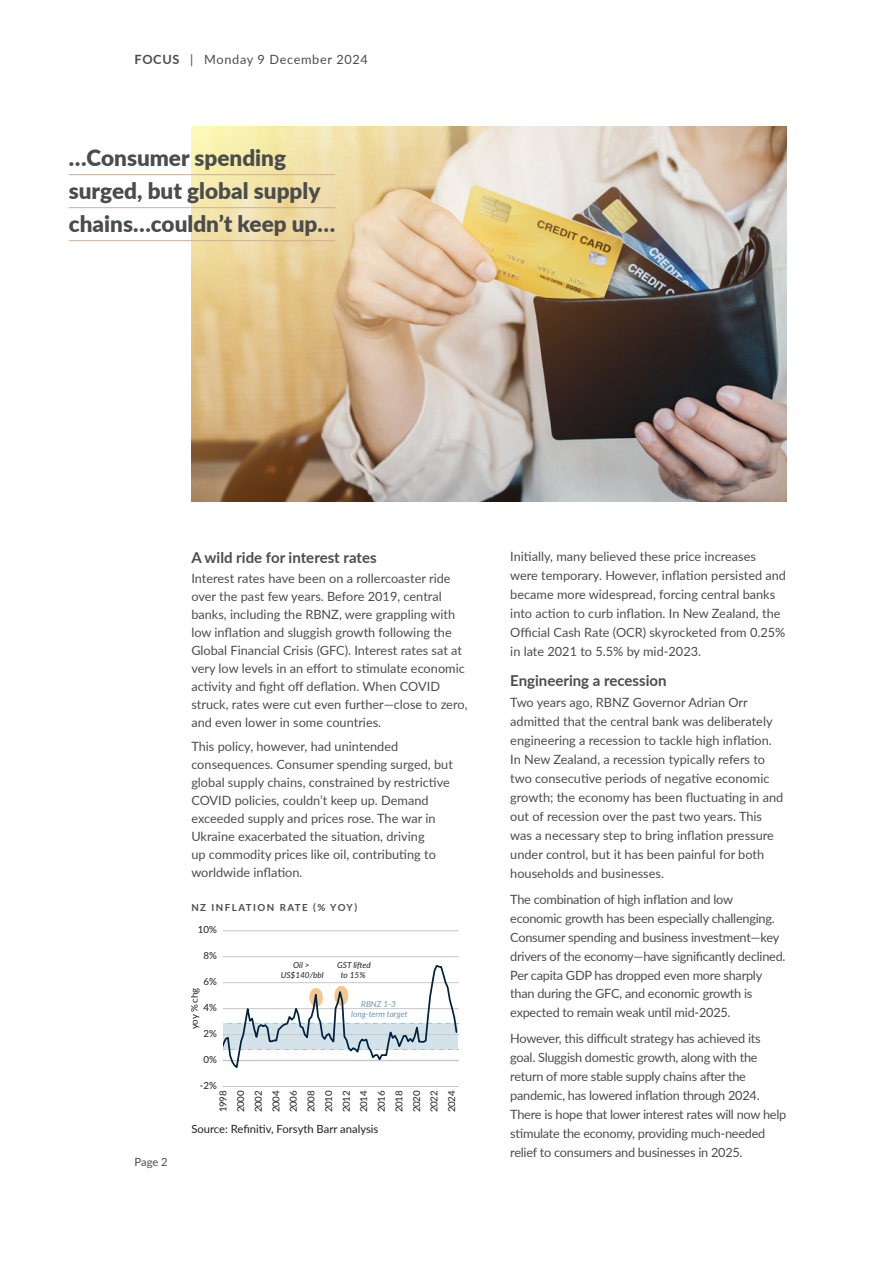
<style>
.page{position:relative;width:893px;height:1263px;background:#fff}
.page>*{position:absolute;margin:0;border:0;box-sizing:border-box;transform-origin:0 0}
.PullQuoteBlack{font:900 22.5px "Lato";color:#4b4c4d}
._03_FB_Sub_heading_med{font:700 15px "Lato";color:#4b4c4d}
._01_FB_Body_Copy{font:12.75px/18px "Lato";color:#4b4c4d}
._01_FB_Body_Copy-2{font:12.75px/19px "Lato";letter-spacing:-.02em;color:#4b4c4d}
._01_FB_Body_Copy-3{font:12.75px "Lato";letter-spacing:.05em;color:#4b4c4d}
.Footnotes{font:11.25px "Lato";color:#231f20}
.t1{font:11.25px "Lato";color:#4b4c4d}
._04_FB_Sub_caps_small{font:700 9.75px "Lato";letter-spacing:.15em;color:#4b4c4d}
.t2{font:9.75px "Lato";color:#231f20}
.t3{font:9.6px/17.5px "Lato";letter-spacing:-.025em;color:#231f20;text-align:justify}
.t4{font:italic 8.25px/9.9px "Lato";color:#231f20;text-align:center}
.t5{font:italic 8.25px/9.9px "Lato";color:#6e94ab;text-align:center}
.s1{font-weight:700}
</style>
<div class="page">
<hr style="left:223px;top:930px;width:235px;height:1px;background:#c7c8ca">
<hr style="left:223px;top:1086px;width:235px;height:1px;background:#c7c8ca">
<svg style="left:223px;top:956px;width:235px;height:112px"></svg>
<img style="left:191px;top:126px;width:596px;height:375px">
<hr style="left:69px;top:174px;width:266px;height:1px;background:#d1ae94">
<hr style="left:69px;top:207px;width:266px;height:1px;background:#d1ae94">
<hr style="left:69px;top:240px;width:266px;height:1px;background:#d1ae94">
<p class="_01_FB_Body_Copy-3" style="left:135px;top:51px;width:235px"><span class="s1">FOCUS</span> | Monday 9 December 2024</p>
<p class="PullQuoteBlack" style="left:69px;top:141px;width:219px">…Consumer spending</p>
<p class="PullQuoteBlack" style="left:69px;top:174px;width:253px">surged, but global supply</p>
<p class="PullQuoteBlack" style="left:69px;top:207px;width:268px">chains…couldn’t keep up…</p>
<p class="t1" style="left:135px;top:1153px;width:35px">Page 2</p>
<p class="_03_FB_Sub_heading_med" style="left:191px;top:546px;width:187px">A wild ride for interest rates</p>
<p class="_01_FB_Body_Copy" style="left:191px;top:569px;width:278px">Interest rates have been on a rollercoaster ride over the past few years. Before 2019, central banks, including the RBNZ, were grappling with low inflation and sluggish growth following the Global Financial Crisis (GFC). Interest rates sat at very low levels in an effort to stimulate economic activity and fight off deflation. When COVID struck, rates were cut even further—close to zero, and even lower in some countries.</p>
<p class="_01_FB_Body_Copy" style="left:191px;top:737px;width:263px">This policy, however, had unintended consequences. Consumer spending surged, but global supply chains, constrained by restrictive COVID policies, couldn’t keep up. Demand exceeded supply and prices rose. The war in Ukraine exacerbated the situation, driving<br>up commodity prices like oil, contributing to worldwide inflation.</p>
<p class="_04_FB_Sub_caps_small" style="left:191px;top:900px;width:167px">NZ INFLATION RATE (% YOY)</p>
<p class="t2" style="left:198px;top:923px;width:21px">10%</p>
<p class="t2" style="left:203px;top:949px;width:15px">8%</p>
<p class="t2" style="left:203px;top:975px;width:15px">6%</p>
<p class="t3" style="left:185px;top:1029px;width:43px;rotate:-90deg">yoy % chg</p>
<p class="t2" style="left:203px;top:1001px;width:15px">4%</p>
<p class="t2" style="left:203px;top:1027px;width:15px">2%</p>
<p class="t2" style="left:203px;top:1052px;width:15px">0%</p>
<p class="t4" style="left:281px;top:959px;width:44px">Oil &gt;<br>US$140/bbl</p>
<p class="t4" style="left:337px;top:959px;width:35px">GST lifted to 15%</p>
<p class="t5" style="left:351px;top:999px;width:58px">RBNZ 1-3 long-term target</p>
<p class="t2" style="left:200px;top:1078px;width:19px">-2%</p>
<p class="t3" style="left:214px;top:1112px;width:23px;rotate:-90deg">1998<br>2000<br>2002<br>2004<br>2006<br>2008<br>2010<br>2012<br>2014<br>2016<br>2018<br>2020<br>2022<br>2024</p>
<p class="Footnotes" style="left:191px;top:1121px;width:189px">Source: Refinitiv, Forsyth Barr analysis</p>
<p class="_01_FB_Body_Copy" style="left:510px;top:546px;width:277px;line-height:19px">Initially, many believed these price increases were temporary. However, inflation persisted and became more widespread, forcing central banks into action to curb inflation. In New Zealand, the Official Cash Rate (OCR) skyrocketed from 0.25% in late 2021 to 5.5% by mid-2023.</p>
<p class="_03_FB_Sub_heading_med" style="left:510px;top:670px;width:158px">Engineering a recession</p>
<p class="_01_FB_Body_Copy" style="left:510px;top:693px;width:274px;line-height:19px">Two years ago, RBNZ Governor Adrian Orr admitted that the central bank was deliberately engineering a recession to tackle high inflation.<br>In New Zealand, a recession typically refers to two consecutive periods of negative economic growth; the economy has been fluctuating in and out of recession over the past two years. This was a necessary step to bring inflation pressure under control, but it has been painful for both households and businesses.</p>
<p class="_01_FB_Body_Copy-2" style="left:510px;top:889px;width:277px">The combination of high inflation and low economic growth has been especially challenging.<br>Consumer spending and business investment—key drivers of the economy—have significantly declined.<br>Per capita GDP has dropped even more sharply than during the GFC, and economic growth is expected to remain weak until mid-2025.</p>
<p class="_01_FB_Body_Copy-2" style="left:510px;top:1028px;width:277px">However, this difficult strategy has achieved its goal. Sluggish domestic growth, along with the return of more stable supply chains after the pandemic, has lowered inflation through 2024.<br>There is hope that lower interest rates will now help stimulate the economy, providing much-needed relief to consumers and businesses in 2025.</p>
</div>
